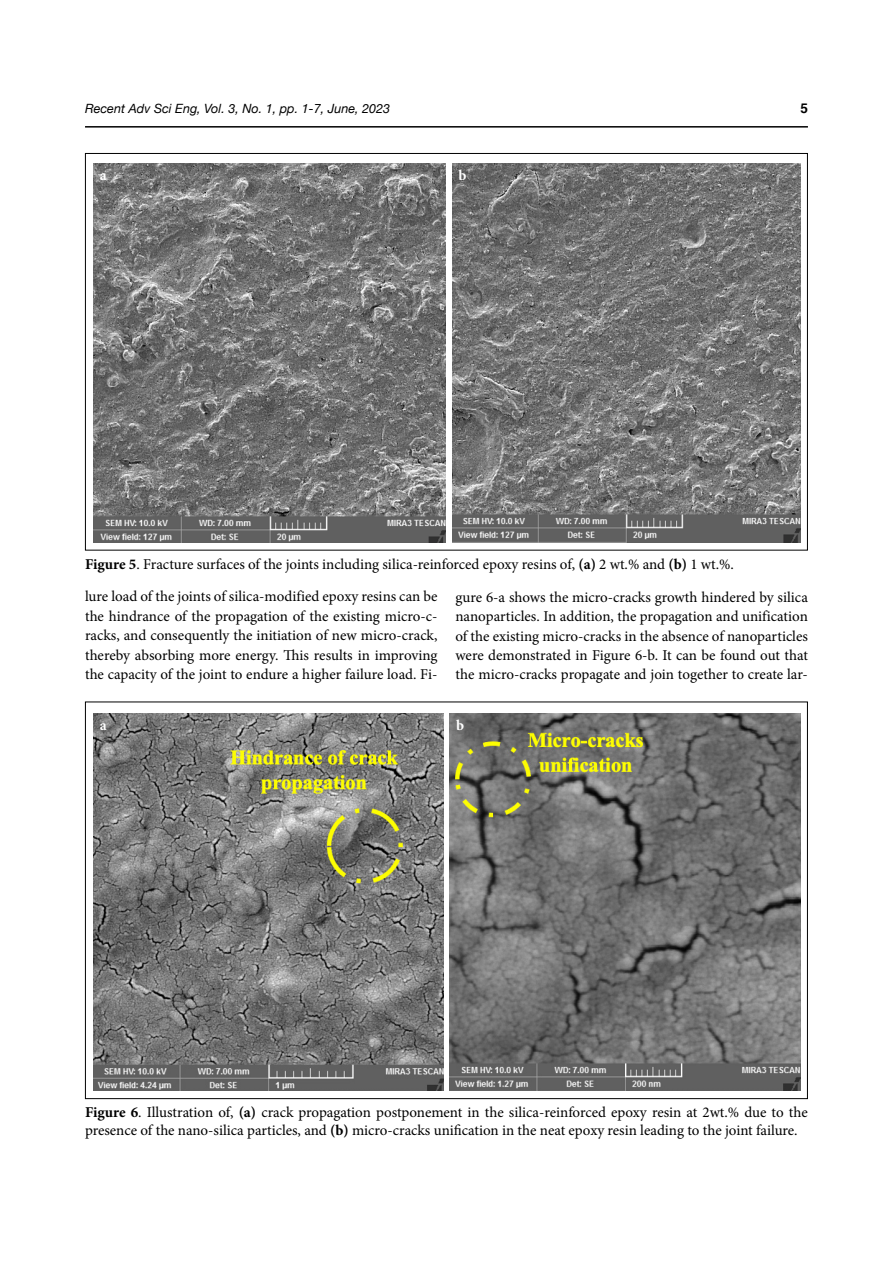
<style>
.page{position:relative;width:893px;height:1263px;background:#fff}
.page>*{position:absolute;margin:0;border:0;box-sizing:border-box;transform-origin:0 0}
.t1{font:15px/19.6px "Minion Pro";color:#000;text-align:justify}
.t2{font:700 15px "Minion Pro";color:#fff}
.t3{font:700 13.5px "Helvetica";color:#000}
.t4{font:italic 12.75px "Helvetica Neue";color:#000}
.s1{font-weight:700}
</style>
<div class="page">
<hr style="left:85px;top:126px;width:723px;height:2px;background:#000">
<img style="left:94px;top:163px;width:352px;height:379px">
<img style="left:452px;top:163px;width:348px;height:379px">
<img style="left:94px;top:713px;width:350px;height:377px">
<img style="left:450px;top:713px;width:350px;height:377px">
<p class="t4" style="left:85px;top:100px;width:307px">Recent Adv Sci Eng, Vol. 3, No. 1, pp. 1-7, June, 2023</p>
<p class="t3" style="left:800px;top:98px;width:9px">5</p>
<p class="t2" style="left:100px;top:165px;width:8px">a</p>
<p class="t2" style="left:458px;top:165px;width:10px">b</p>
<p class="t1" style="left:85px;top:554px;width:650px"><span class="s1">Figure 5</span>. Fracture surfaces of the joints including silica-reinforced epoxy resins of, <span class="s1">(a)</span> 2 wt.% and <span class="s1">(b)</span> 1 wt.%.</p>
<p class="t1" style="left:85px;top:586px;width:354px">lure load of the joints of silica-modified epoxy resins can be the hindrance of the propagation of the existing micro-c&shy;racks, and consequently the initiation of new micro-crack, thereby absorbing more energy. This results in improving the capacity of the joint to endure a higher failure load. Fi-</p>
<p class="t1" style="left:455px;top:588px;width:354px">gure 6-a shows the micro-cracks growth hindered by silica nanoparticles. In addition, the propagation and unification of the existing micro-cracks in the absence of nanoparticles were demonstrated in Figure 6-b. It can be found out that the micro-cracks propagate and join together to create lar-</p>
<p class="t2" style="left:100px;top:715px;width:8px">a</p>
<p class="t2" style="left:456px;top:715px;width:10px">b</p>
<p class="t1" style="left:85px;top:1104px;width:724px;line-height:18px"><span class="s1">Figure 6</span>. Illustration of, <span class="s1">(a)</span> crack propagation postponement in the silica-reinforced epoxy resin at 2wt.% due to the presence of the nano-silica particles, and <span class="s1">(b)</span> micro-cracks unification in the neat epoxy resin leading to the joint failure.</p>
</div>
